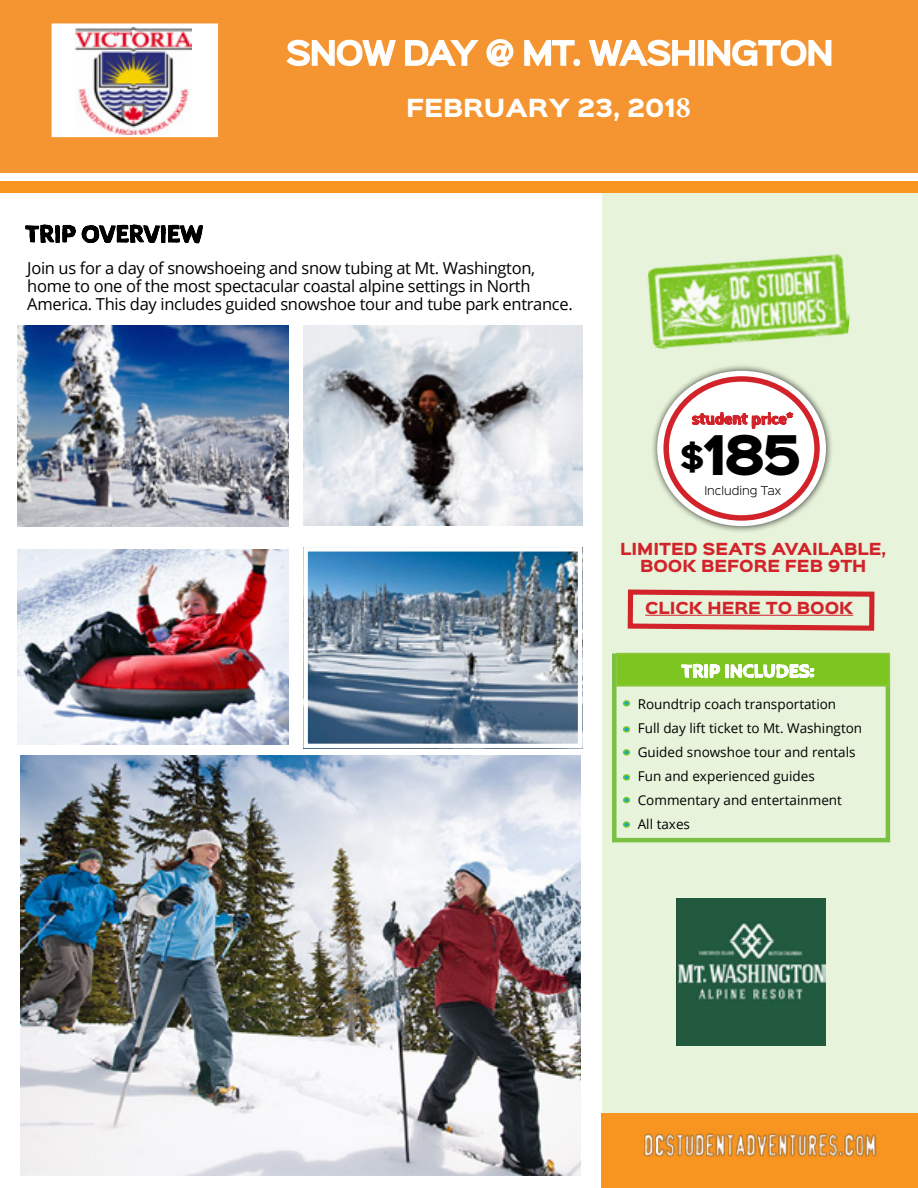
<style>
.page{position:relative;width:918px;height:1188px;background:#fff}
.page>*{position:absolute;margin:0;border:0;box-sizing:border-box;transform-origin:0 0}
.t1{font:900 49.2px "Sinkin Sans 800";color:#000}
.t2{font:600 30px "Sinkin Sans 600";letter-spacing:-.03em;color:#fff}
.t3{font:900 22.5px "Sinkin Sans 800";color:#fff}
.t4{font:16.5px/18px "Open Sans";letter-spacing:-.02em;color:#000}
.t5{font:900 15px/16.5px "Sinkin Sans 800";color:#d2232a;text-align:center}
.t6{font:13.5px/24px "Open Sans";color:#000}
.t7{font:300 10.95px "Sinkin Sans 300";color:#000}
.s1{font-family:"Minion Pro";font-weight:700;font-size:30px}
.s2{font-family:"Sinkin Sans 700";font-weight:700;font-size:32.85px}
</style>
<div class="page">
<div style="left:0;top:0;width:918px;height:173px;background:#f59531"></div>
<div style="left:602px;top:189px;width:316px;height:999px;background:#e7f3da"></div>
<svg style="left:23px;top:192px;width:181px;height:52px"></svg>
<img style="left:20px;top:755px;width:561px;height:421px">
<div style="left:0;top:181px;width:918px;height:11px;background:#f89521"></div>
<img style="left:17px;top:549px;width:272px;height:195px">
<img style="left:308px;top:552px;width:269px;height:191px">
<div style="left:303px;top:547px;width:279px;height:201px;border:4px solid #fff"></div>
<img style="left:303px;top:326px;width:279px;height:199px">
<div style="left:602px;top:1114px;width:316px;height:74px;background:#f89521"></div>
<img style="left:643px;top:1133px;width:234px;height:24px">
<svg style="left:286px;top:39px;width:110px;height:28px"></svg>
<svg style="left:405px;top:40px;width:74px;height:26px"></svg>
<svg style="left:486px;top:39px;width:28px;height:28px"></svg>
<svg style="left:524px;top:40px;width:51px;height:27px"></svg>
<div style="left:573px;top:59px;width:7px;height:7px;border:2px solid #fff;border-radius:50%"></div>
<svg style="left:588px;top:39px;width:108px;height:28px"></svg>
<div style="left:698px;top:40px;width:6px;height:26px;border:2px solid #fff"></div>
<svg style="left:707px;top:39px;width:125px;height:28px"></svg>
<div style="left:52px;top:23px;width:166px;height:114px;background:#fff;border:2px solid #fff"></div>
<img style="left:76px;top:28px;width:116px;height:106px">
<div style="left:650px;top:364px;width:183px;height:169px;background:#000;opacity:.75"></div>
<div style="left:667px;top:381px;width:149px;height:135px;background:#fff;border-radius:50%"></div>
<div style="left:657px;top:371px;width:169px;height:155px;border:20px solid #fff;border-radius:50%"></div>
<div style="left:663px;top:376px;width:157px;height:145px;border:5px solid #d2232a;border-radius:50%"></div>
<svg style="left:691px;top:403px;width:102px;height:26px"></svg>
<img style="left:647px;top:254px;width:203px;height:114px">
<div style="left:612px;top:653px;width:278px;height:189px;border:4px solid #7ac143"></div>
<div style="left:623px;top:749px;width:7px;height:7px;border:2px solid #7dc721;border-radius:50%"></div>
<div style="left:623px;top:774px;width:7px;height:7px;border:2px solid #7dc721;border-radius:50%"></div>
<div style="left:623px;top:700px;width:7px;height:7px;border:2px solid #7dc721;border-radius:50%"></div>
<div style="left:623px;top:821px;width:7px;height:7px;border:2px solid #7dc721;border-radius:50%"></div>
<div style="left:623px;top:797px;width:7px;height:6px;border:2px solid #7dc721;border-radius:50%"></div>
<div style="left:623px;top:726px;width:7px;height:7px;border:2px solid #7dc721;border-radius:50%"></div>
<div style="left:616px;top:653px;width:274px;height:34px;background:#7dc622;border:2px solid #8dc63f"></div>
<svg style="left:678px;top:652px;width:137px;height:27px"></svg>
<svg style="left:627px;top:589px;width:248px;height:42px"></svg>
<img style="left:17px;top:326px;width:272px;height:200px">
<img style="left:677px;top:899px;width:148px;height:146px">
<hr style="left:645px;top:615px;width:208px;height:1px;background:#d2232a">
<h2 class="t2" style="left:286px;top:27px;width:549px">SNOW DAY @ MT. WASHINGTON</h2>
<h3 class="t3" style="left:406px;top:96px;width:286px">FEBRUARY 23, 201<span class="s1">8</span></h3>
<p class="t4" style="left:27px;top:259px;width:547px">Join us for a day of snowshoeing and snow tubing at Mt. Washington, home to one of the most spectacular coastal alpine settings in North<br>America. This day includes guided snowshoe tour and tube park entrance.</p>
<h1 class="t1" style="left:679px;top:430px;width:124px"><span class="s2">$</span>185</h1>
<p class="t7" style="left:704px;top:482px;width:78px">Including Tax</p>
<p class="t5" style="left:620px;top:542px;width:268px">LIMITED SEATS AVAILABLE,<br>BOOK BEFORE FEB 9TH</p>
<p class="t5" style="left:645px;top:600px;width:209px">CLICK HERE TO BOOK</p>
<p class="t6" style="left:638px;top:692px;width:226px">Roundtrip coach transportation<br>Full day lift ticket to Mt. Washington<br>Guided snowshoe tour and rentals<br>Fun and experienced guides<br>Commentary and entertainment<br>All taxes</p>
</div>
